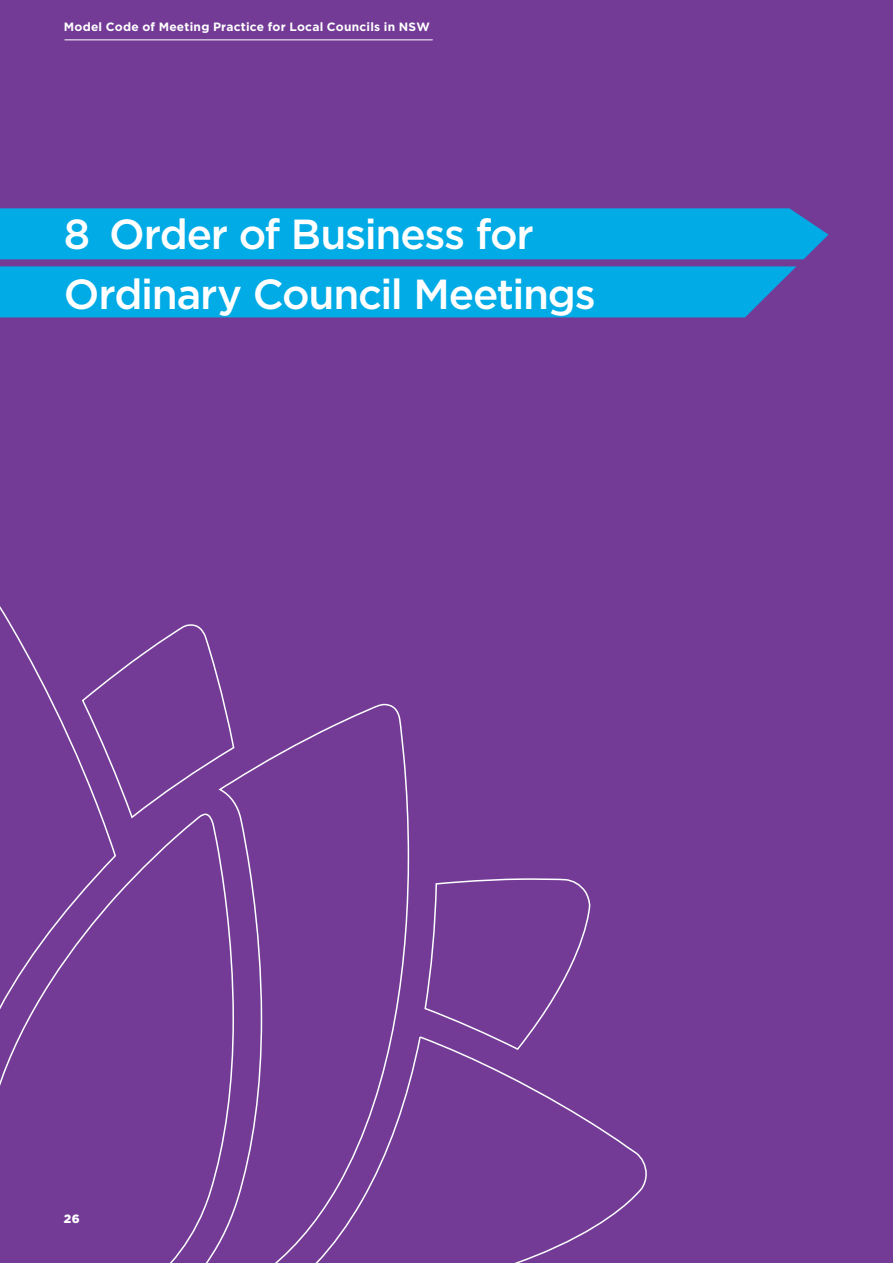
<style>
.page{position:relative;width:893px;height:1263px;background:#733b96}
.page>*{position:absolute;margin:0;border:0;box-sizing:border-box;transform-origin:0 0}
._2__H2{font:500 42px/59.2px "Gotham";letter-spacing:-.03em;color:#fff}
.t1{font:700 12px "Gotham";letter-spacing:.02em;color:#fff}
.t2{font:900 12px "Gotham";color:#fff}
</style>
<div class="page">
<svg style="left:424px;top:878px;width:167px;height:157px"></svg>
<svg style="left:0;top:606px;width:117px;height:427px"></svg>
<svg style="left:156px;top:703px;width:254px;height:560px"></svg>
<svg style="left:81px;top:623px;width:154px;height:197px"></svg>
<svg style="left:255px;top:1035px;width:392px;height:228px"></svg>
<div style="left:0;top:208px;width:828px;height:51px;background:#00abe6"></div>
<div style="left:0;top:266px;width:796px;height:51px;background:#00abe6"></div>
<hr style="left:65px;top:39px;width:367px;height:1px;background:#fff">
<p class="t1" style="left:64px;top:19px;width:368px">Model Code of Meeting Practice for Local Councils in NSW</p>
<p class="_2__H2" style="left:64px;top:204px;width:534px">8 Order of Business for<br>Ordinary Council Meetings</p>
<p class="t2" style="left:64px;top:1212px;width:17px">26</p>
</div>
